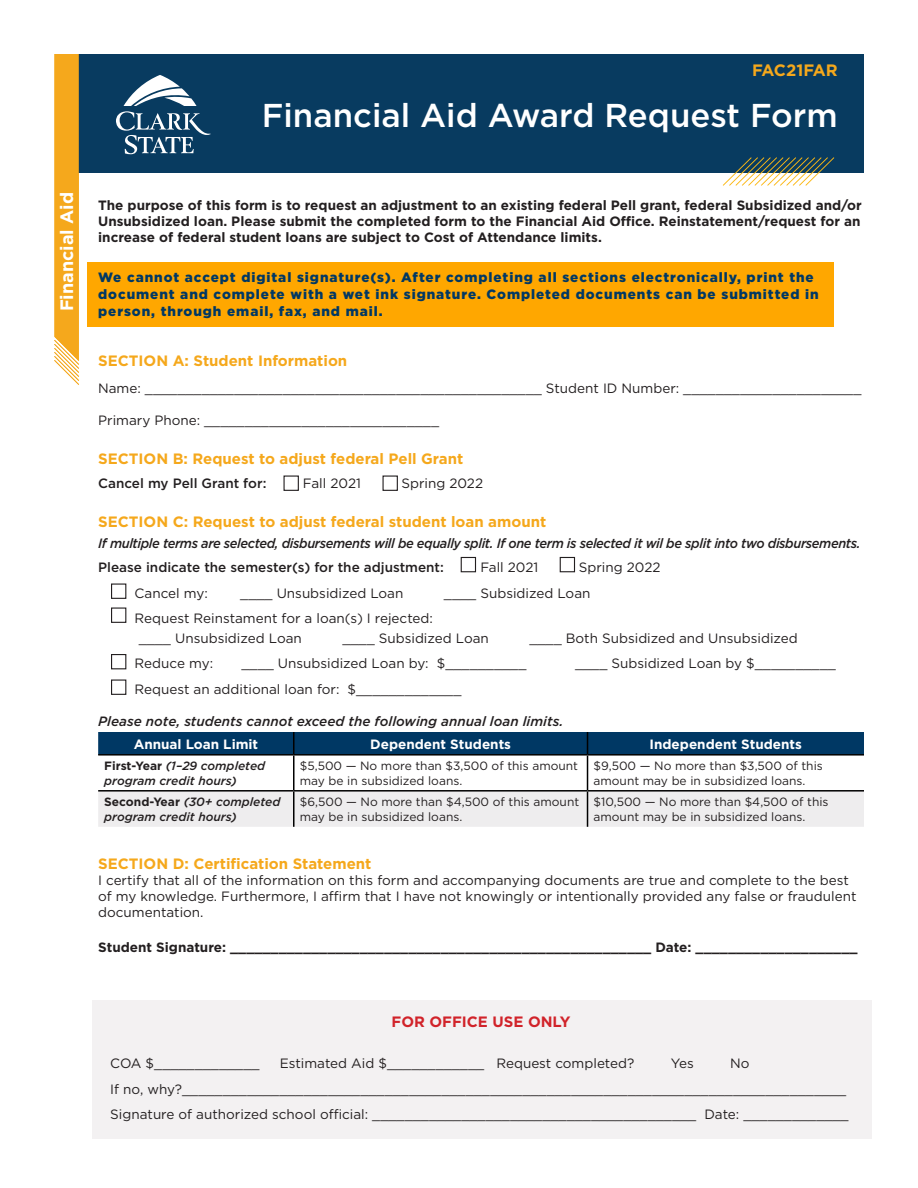
<style>
.page{position:relative;width:918px;height:1188px;background:#fff}
.page>*{position:absolute;margin:0;border:0;box-sizing:border-box;transform-origin:0 0}
.t1{font:500 33px "Gotham";color:#fff}
.t2{font:700 18px "Gotham";color:#fff}
.t3{font:700 16.5px "Gotham";color:#f5a81c}
.t4{font:700 15px "Gotham";color:#f5a81c}
.t5{font:700 15px "Gotham";color:#d1232a}
.t6{font:13.5px/16.2px "Gotham";color:#231f20}
.t7{font:700 13.5px/16.2px "Gotham";color:#231f20;text-align:justify}
.t8{font:900 13.5px/16.2px "Gotham";letter-spacing:.07em;color:#003864}
.t9{font:italic 500 13.5px "Gotham";letter-spacing:-.03em;color:#231f20;scale:.95 1}
.t10{font:500 13.5px "Gotham";color:#231f20}
.t11{font:italic 500 13.5px "Gotham";color:#231f20}
.t12{font:700 13.5px "Gotham";color:#fff}
.t13{font:12px/14.4px "Gotham";color:#231f20}
.t14{font:italic 500 12px/14.4px "Gotham";color:#231f20}
.s1{font-weight:700;font-style:normal}
</style>
<div class="page">
<div style="left:87px;top:263px;width:747px;height:64px;background:#ffa700"></div>
<div style="left:92px;top:1001px;width:780px;height:138px;background:#f3f1f2"></div>
<div style="left:74px;top:54px;width:790px;height:118px;background:#083b60"></div>
<svg style="left:723px;top:157px;width:111px;height:29px"></svg>
<svg style="left:116px;top:75px;width:95px;height:79px"></svg>
<div style="left:98px;top:792px;width:766px;height:35px;background:#eeedee"></div>
<div style="left:98px;top:732px;width:766px;height:22px;background:#003864"></div>
<hr style="left:98px;top:754px;width:196px;height:2px;background:#000">
<hr style="left:294px;top:754px;width:294px;height:2px;background:#000">
<hr style="left:293px;top:756px;width:2px;height:34px;background:#000">
<hr style="left:588px;top:754px;width:276px;height:2px;background:#000">
<hr style="left:587px;top:756px;width:1px;height:34px;background:#000">
<hr style="left:98px;top:790px;width:196px;height:2px;background:#000">
<hr style="left:294px;top:790px;width:294px;height:2px;background:#000">
<hr style="left:293px;top:792px;width:2px;height:35px;background:#000">
<hr style="left:588px;top:790px;width:276px;height:2px;background:#000">
<hr style="left:587px;top:792px;width:1px;height:35px;background:#000">
<svg style="left:54px;top:54px;width:25px;height:331px;background:#f5ae2e"></svg>
<div style="left:111px;top:584px;width:15px;height:15px;border:1px solid #231f20"></div>
<div style="left:111px;top:608px;width:15px;height:15px;border:1px solid #231f20"></div>
<div style="left:111px;top:654px;width:15px;height:15px;border:1px solid #231f20"></div>
<div style="left:111px;top:680px;width:15px;height:15px;border:1px solid #231f20"></div>
<div style="left:284px;top:476px;width:15px;height:15px;border:1px solid #231f20"></div>
<div style="left:382px;top:476px;width:16px;height:15px;border:1px solid #231f20"></div>
<div style="left:461px;top:557px;width:15px;height:15px;border:1px solid #231f20"></div>
<div style="left:560px;top:557px;width:15px;height:15px;border:1px solid #231f20"></div>
<h2 class="t2" style="left:55px;top:311px;width:121px;rotate:-90deg">Financial Aid</h2>
<p class="t3" style="left:752px;top:59px;width:87px">FAC21FAR</p>
<h1 class="t1" style="left:262px;top:94px;width:578px">Financial Aid Award Request Form</h1>
<p class="t7" style="left:98px;top:197px;width:765px">The purpose of this form is to request an adjustment to an existing federal Pell grant, federal Subsidized and/or Unsubsidized loan. Please submit the completed form to the Financial Aid Office. Reinstatement/request for an increase of federal student loans are subject to Cost of Attendance limits.</p>
<p class="t8" style="left:98px;top:269px;width:722px">We cannot accept digital signature(s). After completing all sections electronically, print the document and complete with a wet ink signature. Completed documents can be submitted in</p>
<p class="t8" style="left:98px;top:303px;width:286px">person, through email, fax, and mail.</p>
<p class="t4" style="left:98px;top:351px;width:251px">SECTION A: Student Information</p>
<p class="t6" style="left:98px;top:380px;width:765px">Name: _________________________________________________ Student ID Number: ______________________</p>
<p class="t6" style="left:98px;top:412px;width:342px">Primary Phone: _____________________________</p>
<p class="t4" style="left:98px;top:449px;width:367px">SECTION B: Request to adjust federal Pell Grant</p>
<p class="t10" style="left:98px;top:474px;width:170px">Cancel my Pell Grant for:</p>
<p class="t6" style="left:303px;top:475px;width:60px">Fall 2021</p>
<p class="t6" style="left:401px;top:475px;width:83px">Spring 2022</p>
<p class="t4" style="left:98px;top:512px;width:450px">SECTION C: Request to adjust federal student loan amount</p>
<p class="t9" style="left:98px;top:534px;width:804px">If multiple terms are selected, disbursements will be equally split. If one term is selected it wil be split into two disbursements.</p>
<p class="t10" style="left:98px;top:558px;width:347px">Please indicate the semester(s) for the adjustment:</p>
<p class="t6" style="left:480px;top:559px;width:60px">Fall 2021</p>
<p class="t6" style="left:579px;top:559px;width:83px">Spring 2022</p>
<p class="t6" style="left:135px;top:584px;width:75px">Cancel my:</p>
<p class="t6" style="left:240px;top:584px;width:165px">____ Unsubsidized Loan</p>
<p class="t6" style="left:444px;top:584px;width:148px">____ Subsidized Loan</p>
<p class="t6" style="left:139px;top:608px;width:296px;line-height:19.5px;text-indent:-4px">Request Reinstament for a loan(s) I rejected: ____ Unsubsidized Loan</p>
<p class="t6" style="left:342px;top:629px;width:148px">____ Subsidized Loan</p>
<p class="t6" style="left:529px;top:629px;width:270px">____ Both Subsidized and Unsubsidized</p>
<p class="t6" style="left:135px;top:655px;width:80px">Reduce my:</p>
<p class="t6" style="left:241px;top:655px;width:286px">____ Unsubsidized Loan by: $__________</p>
<p class="t6" style="left:575px;top:655px;width:262px">____ Subsidized Loan by $__________</p>
<p class="t6" style="left:135px;top:680px;width:328px">Request an additional loan for: $_____________</p>
<p class="t11" style="left:98px;top:712px;width:467px">Please note, students cannot exceed the following annual loan limits.</p>
<p class="t12" style="left:134px;top:735px;width:126px">Annual Loan Limit</p>
<p class="t12" style="left:370px;top:735px;width:142px">Dependent Students</p>
<p class="t12" style="left:650px;top:735px;width:154px">Independent Students</p>
<p class="t14" style="left:104px;top:759px;width:163px"><span class="s1">First-Year</span> (1–29 completed program credit hours)</p>
<p class="t13" style="left:300px;top:759px;width:280px">$5,500 — No more than $3,500 of this amount may be in subsidized loans.</p>
<p class="t13" style="left:594px;top:759px;width:231px">$9,500 — No more than $3,500 of this amount may be in subsidized loans.</p>
<p class="t14" style="left:104px;top:795px;width:178px"><span class="s1">Second-Year</span> (30+ completed program credit hours)</p>
<p class="t13" style="left:300px;top:795px;width:281px">$6,500 — No more than $4,500 of this amount may be in subsidized loans.</p>
<p class="t13" style="left:594px;top:795px;width:237px">$10,500 — No more than $4,500 of this amount may be in subsidized loans.</p>
<p class="t4" style="left:98px;top:854px;width:275px">SECTION D: Certification Statement</p>
<p class="t6" style="left:98px;top:872px;width:760px">I certify that all of the information on this form and accompanying documents are true and complete to the best of my knowledge. Furthermore, I affirm that I have not knowingly or intentionally provided any false or fraudulent documentation.</p>
<p class="t7" style="left:98px;top:939px;width:761px">Student Signature: ____________________________________________________ Date: ____________________</p>
<p class="t5" style="left:391px;top:1011px;width:181px">FOR OFFICE USE ONLY</p>
<p class="t6" style="left:110px;top:1055px;width:151px">COA $_____________</p>
<p class="t6" style="left:280px;top:1055px;width:356px">Estimated Aid $____________ Request completed?</p>
<p class="t6" style="left:671px;top:1055px;width:24px">Yes</p>
<p class="t6" style="left:110px;top:1050px;width:740px;line-height:25.5px;text-indent:620px">No<br>If no, why?__________________________________________________________________________________<br>Signature of authorized school official: ________________________________________ Date: _____________</p>
</div>
